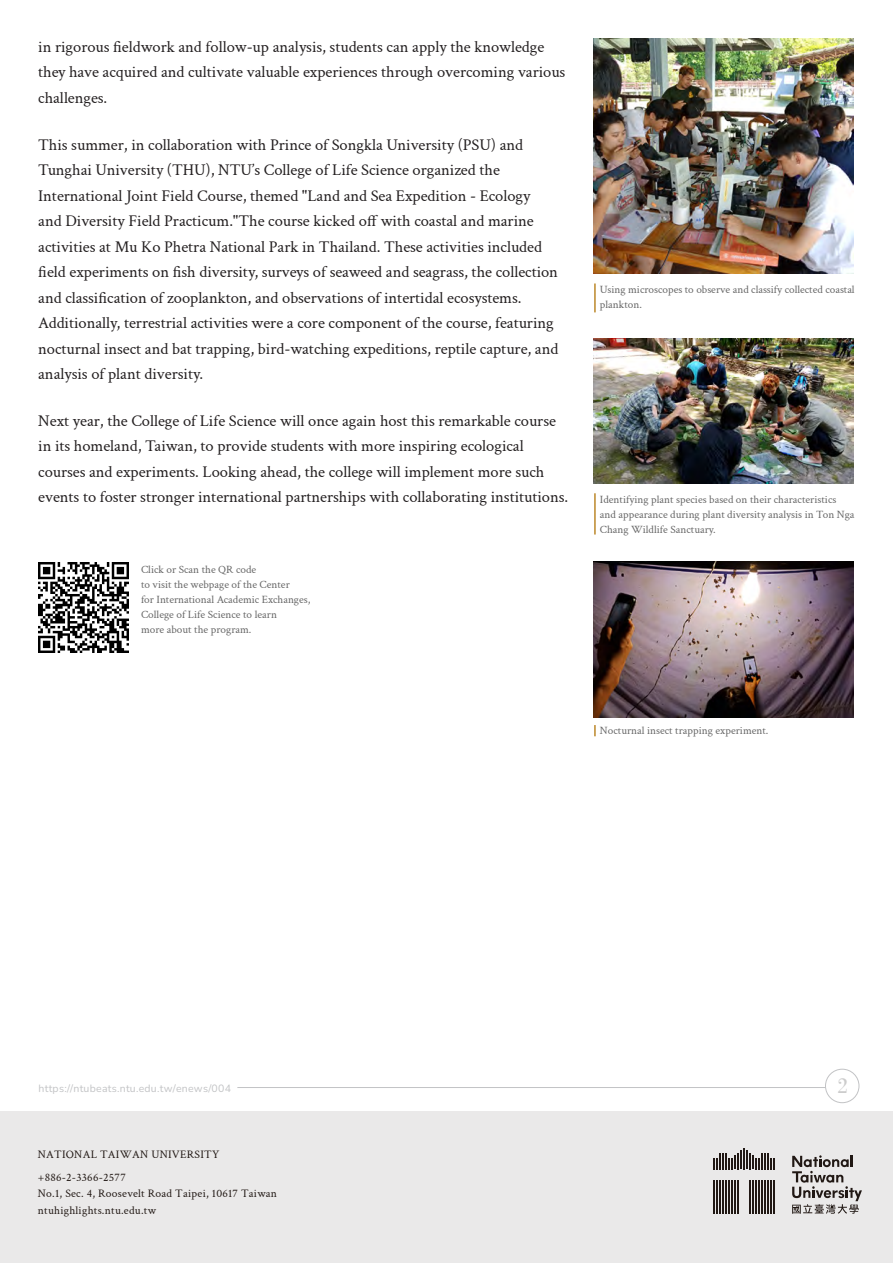
<style>
.page{position:relative;width:893px;height:1263px;background:#fff}
.page>*{position:absolute;margin:0;border:0;box-sizing:border-box;transform-origin:0 0}
.t1{font:22.5px "Bodoni";color:#ccc}
.t2{font:16.5px/25.5px "Crimson Text";letter-spacing:-.005em;color:#231f20}
.t3{font:11.55px/23.1px "Crimson Text";letter-spacing:.02em;color:#211814}
.t4{font:11.25px/15px "Crimson Text";color:#666}
.t5{font:200 10.5px "Nunito";letter-spacing:.025em;color:#c2c3c5}
</style>
<div class="page">
<hr style="left:594px;top:283px;width:2px;height:29px;background:#bc8729">
<hr style="left:594px;top:493px;width:2px;height:41px;background:#bc8729">
<svg style="left:594px;top:725px;width:2px;height:11px"></svg>
<img style="left:593px;top:38px;width:261px;height:235px">
<img style="left:593px;top:338px;width:261px;height:145px">
<img style="left:593px;top:561px;width:261px;height:156px">
<img style="left:38px;top:562px;width:90px;height:90px">
<div style="left:0;top:1112px;width:893px;height:151px;background:#eae9e9"></div>
<hr style="left:743px;top:1148px;width:2px;height:21px;background:#211814">
<svg style="left:713px;top:1150px;width:62px;height:19px"></svg>
<hr style="left:774px;top:1180px;width:1px;height:34px;background:#211814">
<hr style="left:771px;top:1180px;width:1px;height:34px;background:#211814">
<hr style="left:768px;top:1180px;width:1px;height:34px;background:#211814">
<hr style="left:765px;top:1180px;width:1px;height:34px;background:#211814">
<hr style="left:762px;top:1180px;width:1px;height:34px;background:#211814">
<hr style="left:759px;top:1180px;width:1px;height:34px;background:#211814">
<hr style="left:756px;top:1180px;width:1px;height:34px;background:#211814">
<hr style="left:753px;top:1180px;width:1px;height:34px;background:#211814">
<hr style="left:750px;top:1180px;width:1px;height:34px;background:#211814">
<hr style="left:737px;top:1180px;width:2px;height:34px;background:#211814">
<hr style="left:734px;top:1180px;width:2px;height:34px;background:#211814">
<hr style="left:731px;top:1180px;width:2px;height:34px;background:#211814">
<hr style="left:728px;top:1180px;width:2px;height:34px;background:#211814">
<hr style="left:725px;top:1180px;width:2px;height:34px;background:#211814">
<hr style="left:722px;top:1180px;width:2px;height:34px;background:#211814">
<hr style="left:719px;top:1180px;width:2px;height:34px;background:#211814">
<hr style="left:716px;top:1180px;width:2px;height:34px;background:#211814">
<hr style="left:713px;top:1180px;width:2px;height:34px;background:#211814">
<svg style="left:792px;top:1155px;width:70px;height:59px"></svg>
<hr style="left:237px;top:1087px;width:601px;height:1px;background:#c2c3c5">
<div style="left:825px;top:1069px;width:34px;height:34px;background:#fff;border-radius:50%"></div>
<div style="left:825px;top:1069px;width:34px;height:34px;border:1px solid #c2c3c5;border-radius:50%"></div>
<p class="t2" style="left:38px;top:33px;width:529px">in rigorous fieldwork and follow-up analysis, students can apply the knowledge they have acquired and cultivate valuable experiences through overcoming various challenges.</p>
<p class="t2" style="left:38px;top:131px;width:522px">This summer, in collaboration with Prince of Songkla University (PSU) and Tunghai University (THU), NTU’s College of Life Science organized the International Joint Field Course, themed "Land and Sea Expedition - Ecology<br>and Diversity Field Practicum."The course kicked off with coastal and marine activities at Mu Ko Phetra National Park in Thailand. These activities included field experiments on fish diversity, surveys of seaweed and seagrass, the collection and classification of zooplankton, and observations of intertidal ecosystems.<br>Additionally, terrestrial activities were a core component of the course, featuring nocturnal insect and bat trapping, bird-watching expeditions, reptile capture, and analysis of plant diversity.</p>
<p class="t2" style="left:38px;top:407px;width:531px">Next year, the College of Life Science will once again host this remarkable course in its homeland, Taiwan, to provide students with more inspiring ecological courses and experiments. Looking ahead, the college will implement more such events to foster stronger international partnerships with collaborating institutions.</p>
<p class="t4" style="left:141px;top:562px;width:117px">Click or Scan the QR code</p>
<p class="t4" style="left:141px;top:577px;width:150px">to visit the webpage of the Center</p>
<p class="t4" style="left:141px;top:592px;width:171px">for International Academic Exchanges,</p>
<p class="t4" style="left:141px;top:607px;width:137px">College of Life Science to learn</p>
<p class="t4" style="left:141px;top:622px;width:112px">more about the program.</p>
<p class="t4" style="left:600px;top:281px;width:256px">Using microscopes to observe and classify collected coastal plankton.</p>
<p class="t4" style="left:600px;top:491px;width:256px">Identifying plant species based on their characteristics and appearance during plant diversity analysis in Ton Nga<br>Chang Wildlife Sanctuary.</p>
<p class="t4" style="left:600px;top:723px;width:170px">Nocturnal insect trapping experiment.</p>
<p class="t5" style="left:39px;top:1081px;width:194px">https://ntubeats.ntu.edu.tw/enews/004</p>
<p class="t1" style="left:837px;top:1073px;width:13px">2</p>
<p class="t3" style="left:38px;top:1142px;width:183px">NATIONAL TAIWAN UNIVERSITY +886-2-3366-2577</p>
<p class="t3" style="left:38px;top:1185px;width:241px;line-height:16.8px">No.1, Sec. 4, Roosevelt Road Taipei, 10617 Taiwan ntuhighlights.ntu.edu.tw</p>
</div>
